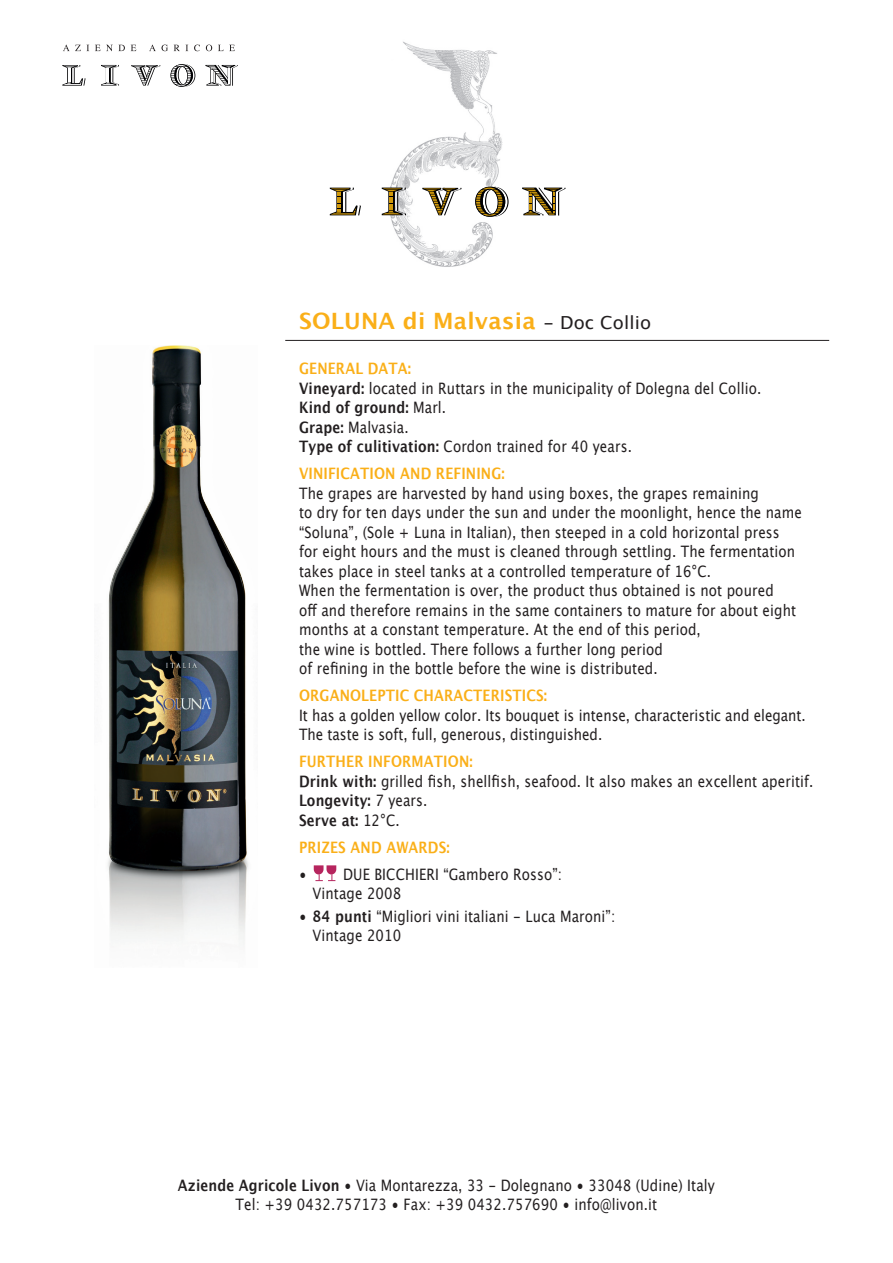
<style>
.page{position:relative;width:893px;height:1263px;background:#fff}
.page>*{position:absolute;margin:0;border:0;box-sizing:border-box;transform-origin:0 0}
.t1{font:700 22.5px "Lucida Grande";letter-spacing:.01em;color:#faaf18}
.t2{font:15.75px/19.5px "Lucida Grande";letter-spacing:.01em;color:#231f20;scale:.85 1}
.t3{font:700 15.75px "Lucida Grande";letter-spacing:.01em;color:#faaf18;scale:.85 1}
.s1{font-weight:400;font-size:18px;color:#231f20}
.s2{font-weight:700;color:#faaf18}
.s3{font-weight:700}
</style>
<div class="page">
<hr style="left:285px;top:340px;width:544px;height:1px;background:#231f20">
<svg style="left:62px;top:65px;width:24px;height:21px"></svg>
<svg style="left:101px;top:65px;width:18px;height:21px"></svg>
<svg style="left:131px;top:65px;width:29px;height:21px"></svg>
<svg style="left:170px;top:64px;width:25px;height:23px"></svg>
<svg style="left:205px;top:65px;width:33px;height:21px"></svg>
<svg style="left:63px;top:45px;width:26px;height:6px"></svg>
<svg style="left:95px;top:45px;width:30px;height:6px"></svg>
<svg style="left:131px;top:45px;width:5px;height:6px"></svg>
<svg style="left:149px;top:45px;width:19px;height:6px"></svg>
<svg style="left:174px;top:45px;width:14px;height:6px"></svg>
<svg style="left:194px;top:45px;width:6px;height:6px"></svg>
<svg style="left:206px;top:45px;width:6px;height:6px"></svg>
<svg style="left:218px;top:45px;width:17px;height:6px"></svg>
<svg style="left:314px;top:865px;width:22px;height:16px"></svg>
<img style="left:107px;top:822px;width:142px;height:123px">
<img style="left:108px;top:345px;width:138px;height:525px">
<img style="left:389px;top:41px;width:114px;height:226px">
<svg style="left:330px;top:188px;width:31px;height:27px"></svg>
<svg style="left:382px;top:188px;width:24px;height:27px"></svg>
<svg style="left:422px;top:188px;width:39px;height:27px"></svg>
<svg style="left:475px;top:187px;width:34px;height:30px"></svg>
<svg style="left:522px;top:188px;width:43px;height:27px"></svg>
<h1 class="t1" style="left:299px;top:308px;width:354px">SOLUNA di Malvasia <span class="s1">- Doc Collio</span></h1>
<p class="t2" style="left:299px;top:359px;width:545px"><span class="s2">GENERAL DATA:<br></span><span class="s3">Vineyard:</span> located in Ruttars in the municipality of Dolegna del Collio.<br><span class="s3">Kind of ground:</span> Marl.<br><span class="s3">Grape:</span> Malvasia.<br><span class="s3">Type of culitivation:</span> Cordon trained for 40 years.</p>
<p class="t3" style="left:299px;top:464px;width:243px">VINIFICATION AND REFINING:</p>
<p class="t2" style="left:299px;top:483px;width:593px">The grapes are harvested by hand using boxes, the grapes remaining<br>to dry for ten days under the sun and under the moonlight, hence the name “Soluna”, (Sole + Luna in Italian), then steeped in a cold horizontal press for eight hours and the must is cleaned through settling. The fermentation takes place in steel tanks at a controlled temperature of 16°C.<br>When the fermentation is over, the product thus obtained is not poured<br>off and therefore remains in the same containers to mature for about eight months at a constant temperature. At the end of this period,<br>the wine is bottled. There follows a further long period<br>of refining in the bottle before the wine is distributed.</p>
<p class="t3" style="left:299px;top:686px;width:293px">ORGANOLEPTIC CHARACTERISTICS:</p>
<p class="t2" style="left:299px;top:705px;width:598px">It has a golden yellow color. Its bouquet is intense, characteristic and elegant.<br>The taste is soft, full, generous, distinguished.</p>
<p class="t2" style="left:299px;top:752px;width:607px"><span class="s2">FURTHER INFORMATION:<br></span><span class="s3">Drink with:</span> grilled fish, shellfish, seafood. It also makes an excellent aperitif.<br><span class="s3">Longevity:</span> 7 years.<br><span class="s3">Serve at:</span> 12°C.</p>
<p class="t3" style="left:299px;top:838px;width:179px">PRIZES AND AWARDS:</p>
<p class="t2" style="left:313px;top:864px;width:295px;text-indent:-13px">• DUE BICCHIERI “Gambero Rosso”:<br>Vintage 2008</p>
<p class="t2" style="left:313px;top:906px;width:358px;text-indent:-13px">• <span class="s3">84 punti</span> “Migliori vini italiani - Luca Maroni”:<br>Vintage 2010</p>
<p class="t2" style="left:178px;top:1175px;width:633px;text-align:center"><span class="s3">Aziende Agricole Livon</span> • Via Montarezza, 33 - Dolegnano • 33048 (Udine) Italy<br>Tel: +39 0432.757173 • Fax: +39 0432.757690 • info@livon.it</p>
</div>
